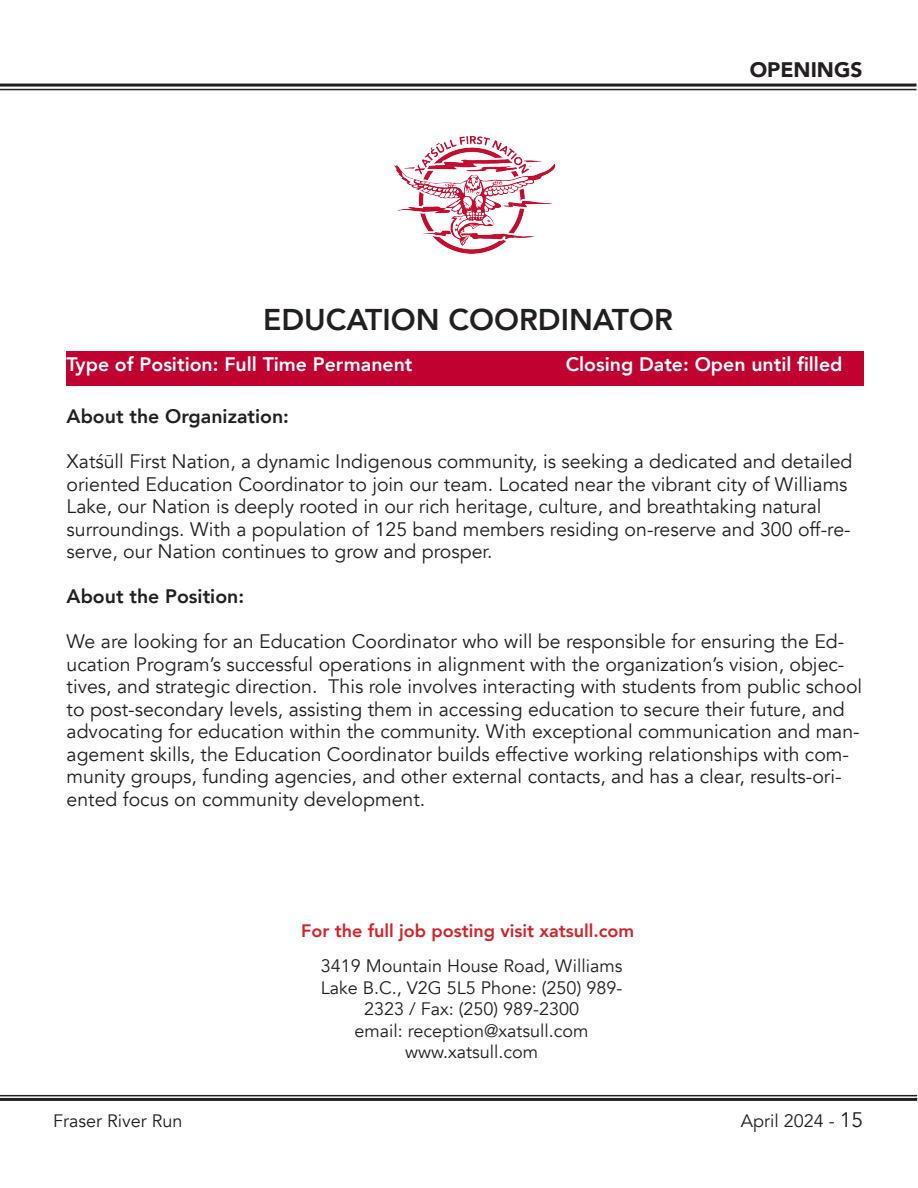
<style>
.page{position:relative;width:918px;height:1188px;background:#fff}
.page>*{position:absolute;margin:0;border:0;box-sizing:border-box;transform-origin:0 0}
.t1{font:800 30px "Avenir";color:#231f20}
.t2{font:900 21px "Avenir";color:#231f20}
.t3{font:19.5px/22.5px "Avenir";color:#231f20}
.t4{font:800 19.5px "Avenir";color:#fff}
.t5{font:800 19.5px "Avenir";color:#231f20}
.t6{font:18px/21.6px "Avenir";color:#231f20;text-align:center}
.t7{font:800 18px "Avenir";color:#d1232a}
.s1{font-size:21px}
</style>
<div class="page">
<hr style="left:0;top:1095px;width:917px;height:1px;background:#231f20">
<hr style="left:0;top:1098px;width:917px;height:3px;background:#231f20">
<hr style="left:0;top:84px;width:916px;height:3px;background:#231f20">
<hr style="left:0;top:89px;width:916px;height:1px;background:#231f20">
<img style="left:394px;top:136px;width:162px;height:118px">
<div style="left:67px;top:351px;width:797px;height:35px;background:#c10230"></div>
<p class="t2" style="left:750px;top:51px;width:114px">OPENINGS</p>
<p class="t1" style="left:263px;top:296px;width:411px">EDUCATION COORDINATOR</p>
<p class="t4" style="left:67px;top:349px;width:347px">Type of Position: Full Time Permanent</p>
<p class="t4" style="left:566px;top:349px;width:278px">Closing Date: Open until filled</p>
<p class="t5" style="left:67px;top:401px;width:224px">About the Organization:</p>
<p class="t3" style="left:67px;top:451px;width:787px">Xatśūll First Nation, a dynamic Indigenous community, is seeking a dedicated and detailed oriented Education Coordinator to join our team. Located near the vibrant city of Williams Lake, our Nation is deeply rooted in our rich heritage, culture, and breathtaking natural surroundings. With a population of 125 band members residing on-reserve and 300 off-re&shy;serve, our Nation continues to grow and prosper.</p>
<p class="t5" style="left:67px;top:581px;width:179px">About the Position:</p>
<p class="t3" style="left:67px;top:631px;width:797px">We are looking for an Education Coordinator who will be responsible for ensuring the Ed&shy;ucation Program’s successful operations in alignment with the organization’s vision, objec&shy;tives, and strategic direction. This role involves interacting with students from public school to post-secondary levels, assisting them in accessing education to secure their future, and advocating for education within the community. With exceptional communication and man&shy;agement skills, the Education Coordinator builds effective working relationships with com&shy;munity groups, funding agencies, and other external contacts, and has a clear, results-ori&shy;ented focus on community development.</p>
<p class="t7" style="left:301px;top:916px;width:335px">For the full job posting visit xatsull.com</p>
<p class="t6" style="left:321px;top:955px;width:303px">3419 Mountain House Road, Williams<br>Lake B.C., V2G 5L5 Phone: (250) 989-<br>2323 / Fax: (250) 989-2300</p>
<p class="t6" style="left:355px;top:1020px;width:236px">email: reception@xatsull.com</p>
<p class="t6" style="left:405px;top:1042px;width:135px">www.xatsull.com</p>
<p class="t6" style="left:53px;top:1111px;width:131px">Fraser River Run</p>
<p class="t6" style="left:741px;top:1111px;width:124px">April 2024 - <span class="s1">15</span></p>
</div>
